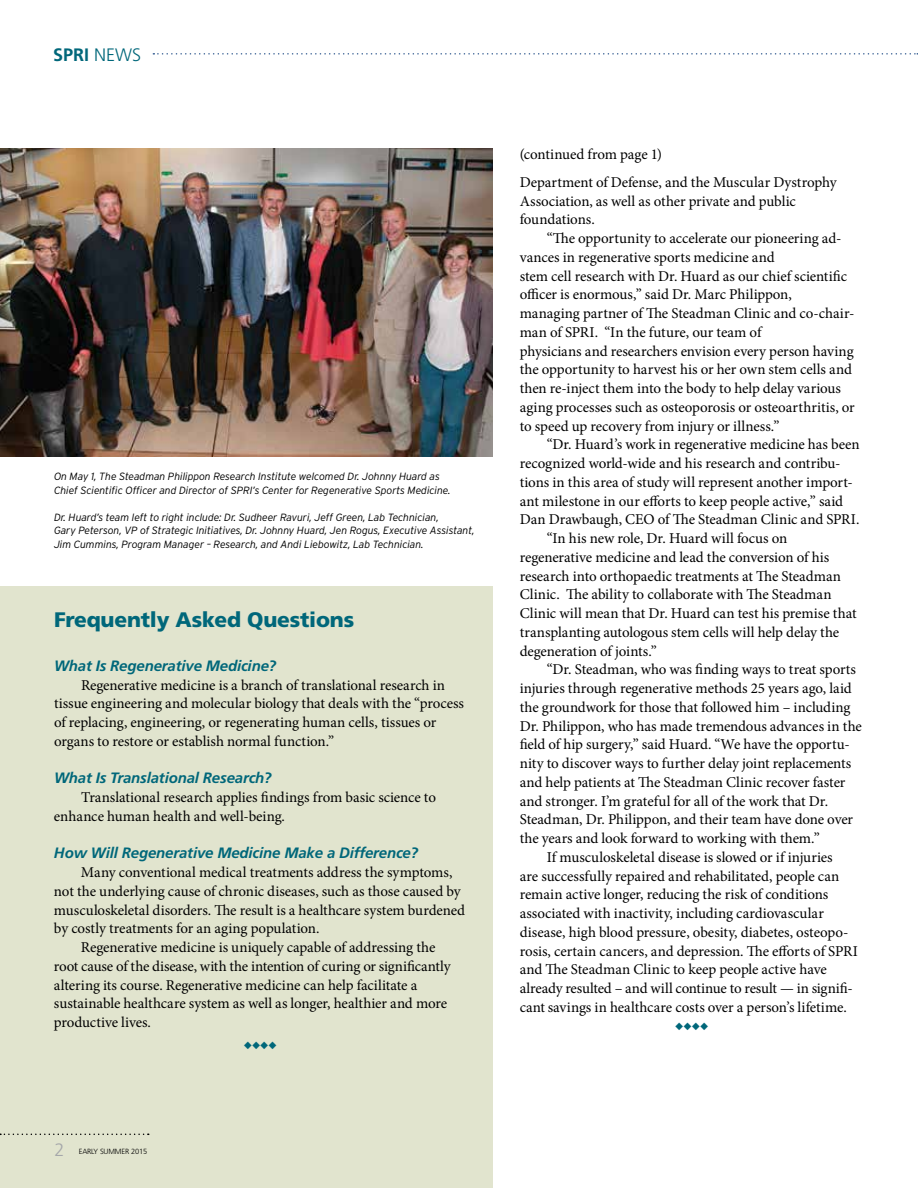
<style>
.page{position:relative;width:918px;height:1188px;background:#fff}
.page>*{position:absolute;margin:0;border:0;box-sizing:border-box;transform-origin:0 0}
.t1{font:900 21px "Frutiger";letter-spacing:-.01em;color:#00677a}
.t2{font:700 18px "Frutiger";color:#00677a}
.t3{font:300 18px "Frutiger";color:#a5a7aa}
.t4{font:15px/18.8px "Minion Pro";letter-spacing:-.005em;color:#000}
.t5{font:italic 700 15px "Frutiger";letter-spacing:-.01em;color:#00677a}
.t6{font:italic 300 10.5px/13.5px "Interstate";letter-spacing:-.01em;color:#000}
.t7{font:10.5px "Zapf Dingbats ITC";color:#00677a}
.t8{font:300 7.5px "Frutiger";letter-spacing:-.02em;color:#000}
.s1{font-weight:300}
</style>
<div class="page">
<div style="left:0;top:586px;width:493px;height:602px;background:#e1e4ce"></div>
<svg style="left:0;top:1134px;width:149px;height:1px"></svg>
<svg style="left:153px;top:53px;width:765px;height:2px"></svg>
<img style="left:0;top:148px;width:493px;height:309px">
<p class="t2" style="left:53px;top:44px;width:90px">SPRI <span class="s1">NEWS</span></p>
<p class="t6" style="left:54px;top:470px;width:398px">On May 1, The Steadman Philippon Research Institute welcomed Dr. Johnny Huard as<br>Chief Scientific Officer and Director of SPRI’s Center for Regenerative Sports Medicine.</p>
<p class="t6" style="left:54px;top:510px;width:422px">Dr. Huard’s team left to right include: Dr. Sudheer Ravuri, Jeff Green, Lab Technician,<br>Gary Peterson, VP of Strategic Initiatives, Dr. Johnny Huard, Jen Rogus, Executive Assistant,<br>Jim Cummins, Program Manager – Research, and Andi Liebowitz, Lab Technician.</p>
<h1 class="t1" style="left:54px;top:607px;width:302px">Frequently Asked Questions</h1>
<p class="t5" style="left:54px;top:657px;width:224px">What Is Regenerative Medicine?</p>
<p class="t4" style="left:54px;top:676px;width:412px;text-indent:27px">Regenerative medicine is a branch of translational research in tissue engineering and molecular biology that deals with the “process of replacing, engineering, or regenerating human cells, tissues or organs to restore or establish normal function.”</p>
<p class="t5" style="left:54px;top:769px;width:219px">What Is Translational Research?</p>
<p class="t4" style="left:54px;top:788px;width:384px;text-indent:27px">Translational research applies findings from basic science to enhance human health and well-being.</p>
<p class="t5" style="left:54px;top:844px;width:366px">How Will Regenerative Medicine Make a Difference?</p>
<p class="t4" style="left:81px;top:863px;width:373px">Many conventional medical treatments address the symptoms,</p>
<p class="t4" style="left:54px;top:882px;width:408px">not the underlying cause of chronic diseases, such as those caused by</p>
<p class="t4" style="left:54px;top:901px;width:412px">musculoskeletal disorders. The result is a healthcare system burdened</p>
<p class="t4" style="left:54px;top:919px;width:267px">by costly treatments for an aging population.</p>
<p class="t4" style="left:81px;top:938px;width:356px">Regenerative medicine is uniquely capable of addressing the</p>
<p class="t4" style="left:54px;top:957px;width:398px">root cause of the disease, with the intention of curing or significantly</p>
<p class="t4" style="left:54px;top:976px;width:365px">altering its course. Regenerative medicine can help facilitate a</p>
<p class="t4" style="left:54px;top:994px;width:395px">sustainable healthcare system as well as longer, healthier and more</p>
<p class="t4" style="left:54px;top:1013px;width:99px">productive lives.</p>
<p class="t7" style="left:244px;top:1040px;width:35px">◆◆◆◆</p>
<p class="t3" style="left:55px;top:1139px;width:12px">2</p>
<p class="t8" style="left:79px;top:1147px;width:70px">EARLY SUMMER 2015</p>
<p class="t4" style="left:520px;top:145px;width:144px">(continued from page 1)</p>
<p class="t4" style="left:520px;top:173px;width:318px">Department of Defense, and the Muscular Dystrophy<br>Association, as well as other private and public foundations.</p>
<p class="t4" style="left:520px;top:229px;width:337px;text-indent:27px">“The opportunity to accelerate our pioneering ad&shy;vances in regenerative sports medicine and<br>stem cell research with Dr. Huard as our chief scientific officer is enormous,” said Dr. Marc Philippon, managing partner of The Steadman Clinic and co-chair&shy;man of SPRI. “In the future, our team of<br>physicians and researchers envision every person having the opportunity to harvest his or her own stem cells and then re-inject them into the body to help delay various aging processes such as osteoporosis or osteoarthritis, or to speed up recovery from injury or illness.”</p>
<p class="t4" style="left:547px;top:435px;width:314px">“Dr. Huard’s work in regenerative medicine has been</p>
<p class="t4" style="left:520px;top:454px;width:322px">recognized world-wide and his research and contribu-</p>
<p class="t4" style="left:520px;top:473px;width:334px">tions in this area of study will represent another import-</p>
<p class="t4" style="left:520px;top:491px;width:325px">ant milestone in our efforts to keep people active,” said</p>
<p class="t4" style="left:520px;top:510px;width:341px">Dan Drawbaugh, CEO of The Steadman Clinic and SPRI.</p>
<p class="t4" style="left:547px;top:529px;width:242px">“In his new role, Dr. Huard will focus on</p>
<p class="t4" style="left:520px;top:548px;width:311px">regenerative medicine and lead the conversion of his</p>
<p class="t4" style="left:520px;top:566px;width:323px">research into orthopaedic treatments at The Steadman</p>
<p class="t4" style="left:520px;top:585px;width:313px">Clinic. The ability to collaborate with The Steadman</p>
<p class="t4" style="left:520px;top:604px;width:338px">Clinic will mean that Dr. Huard can test his premise that</p>
<p class="t4" style="left:520px;top:623px;width:321px">transplanting autologous stem cells will help delay the</p>
<p class="t4" style="left:520px;top:641px;width:139px">degeneration of joints.”</p>
<p class="t4" style="left:547px;top:660px;width:311px">“Dr. Steadman, who was finding ways to treat sports</p>
<p class="t4" style="left:520px;top:679px;width:333px">injuries through regenerative methods 25 years ago, laid</p>
<p class="t4" style="left:520px;top:698px;width:332px">the groundwork for those that followed him – including</p>
<p class="t4" style="left:520px;top:716px;width:344px">Dr. Philippon, who has made tremendous advances in the</p>
<p class="t4" style="left:520px;top:735px;width:332px">field of hip surgery,” said Huard. “We have the opportu-</p>
<p class="t4" style="left:520px;top:754px;width:333px">nity to discover ways to further delay joint replacements</p>
<p class="t4" style="left:520px;top:773px;width:327px">and help patients at The Steadman Clinic recover faster</p>
<p class="t4" style="left:520px;top:791px;width:310px">and stronger. I’m grateful for all of the work that Dr.</p>
<p class="t4" style="left:520px;top:810px;width:335px">Steadman, Dr. Philippon, and their team have done over</p>
<p class="t4" style="left:520px;top:829px;width:302px">the years and look forward to working with them.”</p>
<p class="t4" style="left:547px;top:848px;width:288px">If musculoskeletal disease is slowed or if injuries</p>
<p class="t4" style="left:520px;top:866px;width:321px">are successfully repaired and rehabilitated, people can</p>
<p class="t4" style="left:520px;top:885px;width:310px">remain active longer, reducing the risk of conditions</p>
<p class="t4" style="left:520px;top:904px;width:306px">associated with inactivity, including cardiovascular</p>
<p class="t4" style="left:520px;top:923px;width:330px">disease, high blood pressure, obesity, diabetes, osteopo-</p>
<p class="t4" style="left:520px;top:941px;width:340px">rosis, certain cancers, and depression. The efforts of SPRI</p>
<p class="t4" style="left:520px;top:960px;width:308px">and The Steadman Clinic to keep people active have</p>
<p class="t4" style="left:520px;top:979px;width:335px">already resulted – and will continue to result — in signifi-</p>
<p class="t4" style="left:520px;top:998px;width:329px">cant savings in healthcare costs over a person’s lifetime.</p>
<p class="t7" style="left:675px;top:1021px;width:35px">◆◆◆◆</p>
</div>
